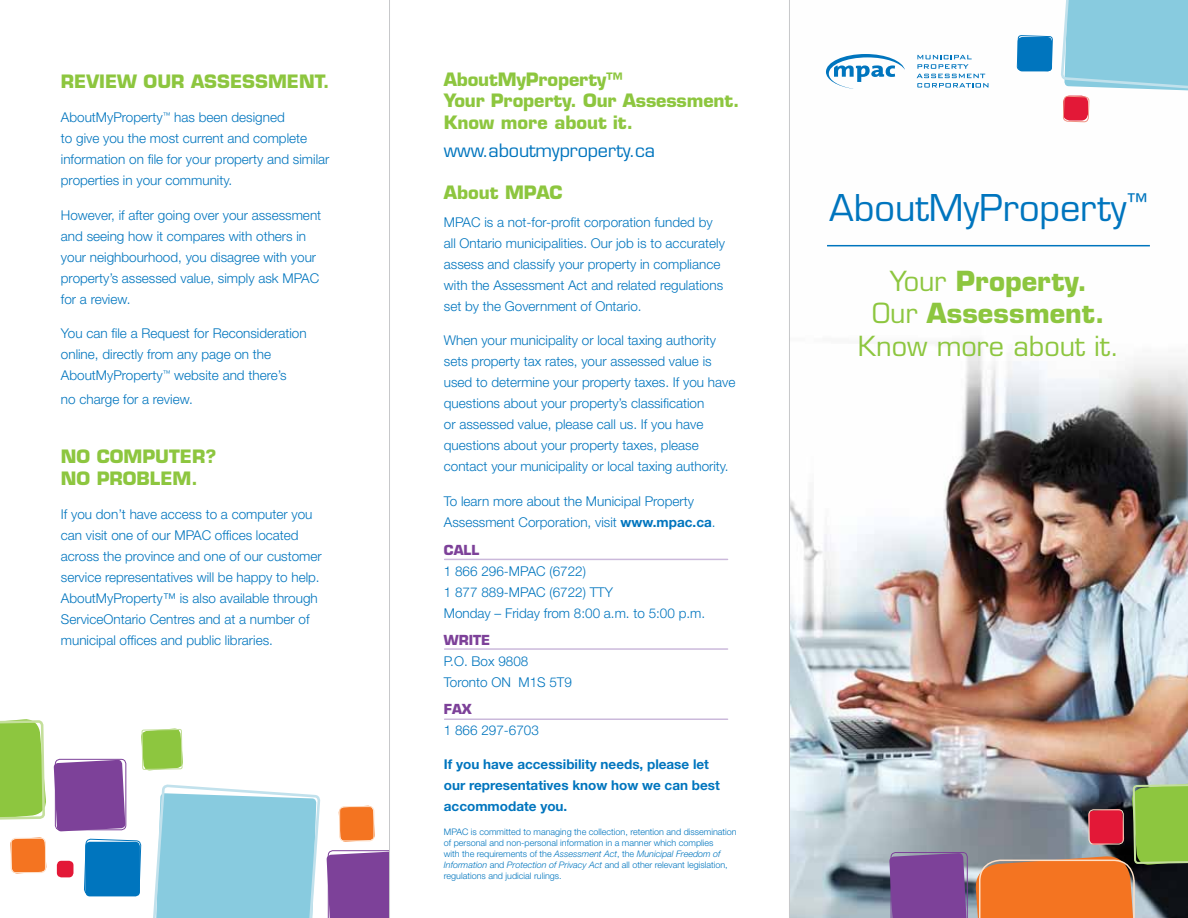
<style>
.page{position:relative;width:1188px;height:918px;background:#fff}
.page>*{position:absolute;margin:0;border:0;box-sizing:border-box;transform-origin:0 0}
.t1{font:36px "Eurostile LT Std";color:#0075be}
.t2{font:27px/32.4px "Eurostile LT Std";color:#8dc63f;text-align:center}
.t3{font:700 18px/21.6px "Eurostile LT Std";color:#8dc63f}
.t4{font:18px "Eurostile LT Std";letter-spacing:-.01em;color:#0075be}
.t5{font:300 13.5px/21px "Helvetica Neue LT Std";color:#0075be}
.t6{font:700 13.5px/21px "Helvetica Neue LT Std";color:#0075be}
.t7{font:700 13.5px "Eurostile LT Std";color:#7d4199}
.t8{font:300 9px/10.8px "Helvetica Neue LT Std";color:#0075be}
.s1{font-weight:700}
.s2{font-style:italic}
</style>
<div class="page">
<img style="left:790px;top:54px;width:398px;height:864px">
<svg style="left:0;top:719px;width:47px;height:155px"></svg>
<hr style="left:789px;top:0;width:1px;height:918px;background:#c7c8ca">
<hr style="left:389px;top:0;width:1px;height:918px;background:#c7c8ca">
<hr style="left:827px;top:245px;width:323px;height:1px;background:#0075be">
<svg style="left:889px;top:852px;width:79px;height:66px;background:#7e4799"></svg>
<img style="left:974px;top:550px;width:214px;height:368px">
<svg style="left:1016px;top:35px;width:37px;height:37px"></svg>
<svg style="left:1059px;top:0;width:129px;height:169px"></svg>
<svg style="left:826px;top:54px;width:79px;height:35px"></svg>
<svg style="left:917px;top:55px;width:71px;height:33px"></svg>
<hr style="left:445px;top:718px;width:283px;height:2px;background:#cbb9db">
<hr style="left:445px;top:648px;width:283px;height:2px;background:#cbb9db">
<hr style="left:445px;top:559px;width:283px;height:1px;background:#cbb9db">
<svg style="left:54px;top:728px;width:335px;height:190px"></svg>
<h3 class="t3" style="left:61px;top:70px;width:270px">Review our assessment.</h3>
<p class="t5" style="left:61px;top:107px;width:270px">AboutMyProperty<sup>™</sup> has been designed<br>to give you the most current and complete information on file for your property and similar properties in your community.</p>
<p class="t5" style="left:61px;top:204px;width:262px">However, if after going over your assessment and seeing how it compares with others in your neighbourhood, you disagree with your property’s assessed value, simply ask MPAC for a review.</p>
<p class="t5" style="left:61px;top:323px;width:247px">You can file a Request for Reconsideration online, directly from any page on the<br>AboutMyProperty<sup>™</sup> website and there’s</p>
<p class="t5" style="left:61px;top:389px;width:133px">no charge for a review.</p>
<h3 class="t3" style="left:61px;top:446px;width:157px">No computer?<br>No problem.</h3>
<p class="t5" style="left:61px;top:504px;width:262px">If you don’t have access to a computer you can visit one of our MPAC offices located across the province and one of our customer service representatives will be happy to help.<br>AboutMyProperty™ is also available through ServiceOntario Centres and at a number of municipal offices and public libraries.</p>
<h3 class="t3" style="left:444px;top:68px;width:297px">AboutMyProperty™<br>Your Property. Our Assessment.<br>Know more about it.</h3>
<h3 class="t4" style="left:444px;top:140px;width:213px">www.aboutmyproperty.ca</h3>
<h3 class="t3" style="left:444px;top:182px;width:77px">About MPAC</h3>
<p class="t5" style="left:444px;top:211px;width:283px">MPAC is a not-for-profit corporation funded by all Ontario municipalities. Our job is to accurately assess and classify your property in compliance with the Assessment Act and related regulations set by the Government of Ontario.</p>
<p class="t5" style="left:444px;top:330px;width:293px">When your municipality or local taxing authority sets property tax rates, your assessed value is used to determine your property taxes. If you have questions about your property’s classification<br>or assessed value, please call us. If you have questions about your property taxes, please contact your municipality or local taxing authority.</p>
<p class="t5" style="left:444px;top:490px;width:273px">To learn more about the Municipal Property<br>Assessment Corporation, visit <span class="s1">www.mpac.ca</span>.</p>
<p class="t7" style="left:444px;top:541px;width:10px">CALL</p>
<p class="t5" style="left:444px;top:560px;width:263px">1 866 296-MPAC (6722)<br>1 877 889-MPAC (6722) TTY<br>Monday – Friday from 8:00 a.m. to 5:00 p.m.</p>
<p class="t7" style="left:444px;top:631px;width:33px">WRITE</p>
<p class="t5" style="left:444px;top:650px;width:130px">P.O. Box 9808<br>Toronto ON M1S 5T9</p>
<p class="t7" style="left:444px;top:700px;width:29px">FAX</p>
<p class="t5" style="left:444px;top:719px;width:97px">1 866 297-6703</p>
<p class="t6" style="left:444px;top:754px;width:278px">If you have accessibility needs, please let our representatives know how we can best accommodate you.</p>
<p class="t8" style="left:444px;top:827px;width:294px">MPAC is committed to managing the collection, retention and dissemination of personal and non-personal information in a manner which complies<br>with the requirements of the <span class="s2">Assessment Act</span>, the <span class="s2">Municipal Freedom of Information</span> and <span class="s2">Protection of Privacy Act</span> and all other relevant legislation, regulations and judicial rulings.</p>
<h1 class="t1" style="left:829px;top:186px;width:320px">AboutMyProperty<sup>™</sup></h1>
<h2 class="t2" style="left:858px;top:265px;width:263px">Your <span class="s1">Property.<br></span>Our <span class="s1">Assessment.<br></span>Know more about it.</h2>
</div>
